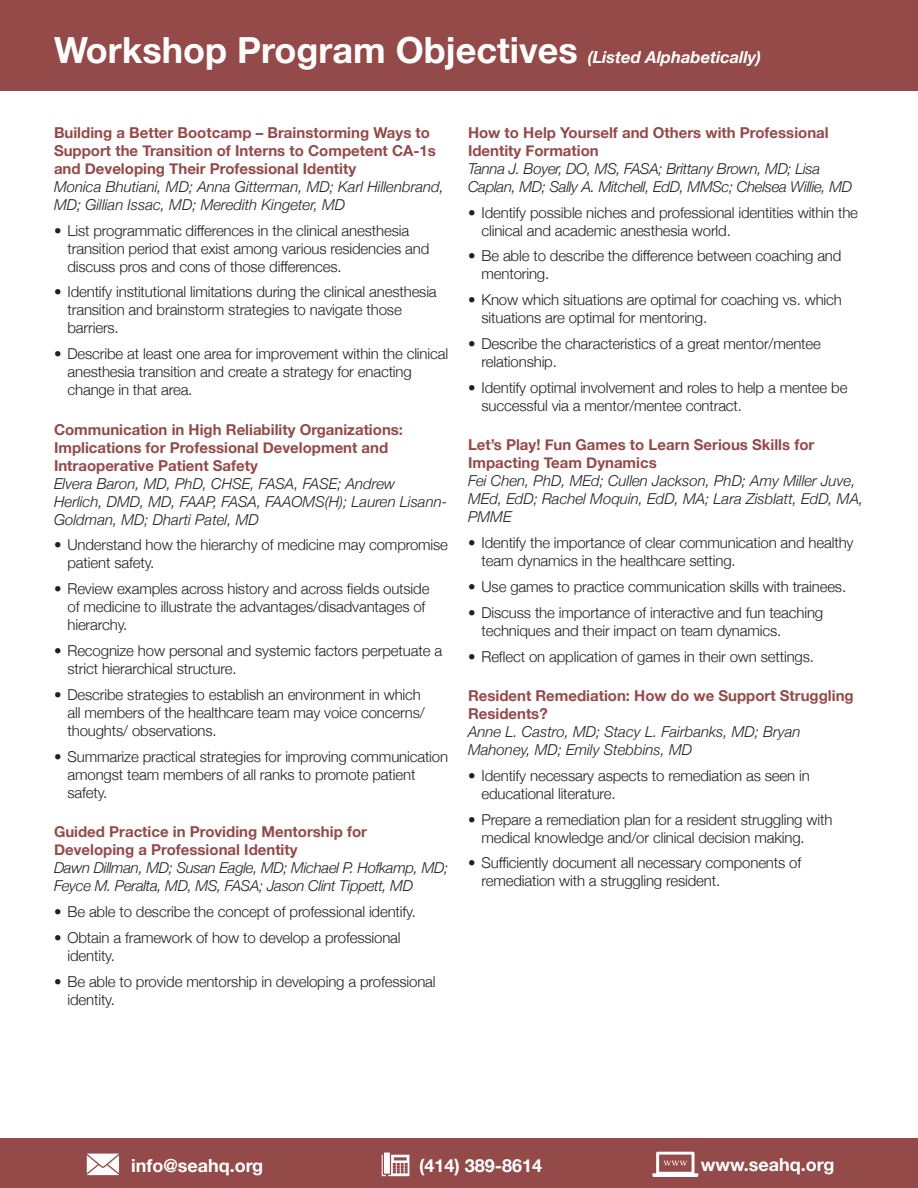
<style>
.page{position:relative;width:918px;height:1188px;background:#fff}
.page>*{position:absolute;margin:0;border:0;box-sizing:border-box;transform-origin:0 0}
.t1{font:700 36px "Helvetica Neue";color:#fff}
.t2{font:700 18px "Helvetica Neue";color:#fff}
.t3{font:300 15px/18px "Helvetica Neue";letter-spacing:-.01em;color:#231f20}
.Workshop_Title{font:italic 300 15px/18px "Helvetica Neue";color:#231f20}
.Workshop_Title-2{font:italic 300 15px/18px "Helvetica Neue";letter-spacing:-.02em;color:#231f20}
.Workshop_Title-3{font:700 15px/18px "Helvetica Neue";color:#944a49}
.s1{font-style:italic;font-size:16.5px}
.s2{font-weight:300;font-style:italic;color:#231f20}
.s3{font-weight:700;font-style:normal;color:#944a49}
</style>
<div class="page">
<div style="left:0;top:0;width:918px;height:90px;background:#944a49"></div>
<div style="left:0;top:1139px;width:918px;height:49px;background:#944a49"></div>
<svg style="left:87px;top:1154px;width:32px;height:21px"></svg>
<svg style="left:382px;top:1153px;width:27px;height:23px"></svg>
<svg style="left:652px;top:1152px;width:46px;height:25px"></svg>
<p class="t1" style="left:54px;top:22px;width:709px">Workshop Program Objectives <span class="s1">(Listed Alphabetically)</span></p>
<p class="Workshop_Title-3" style="left:54px;top:124px;width:392px">Building a Better Bootcamp – Brainstorming Ways to Support the Transition of Interns to Competent CA-1s and Developing Their Professional Identity<br><span class="s2">Monica Bhutiani, MD; Anna Gitterman, MD; Karl Hillenbrand, MD; Gillian Issac, MD; Meredith Kingeter, MD</span></p>
<p class="t3" style="left:68px;top:220px;width:363px;text-indent:-14px">• List programmatic differences in the clinical anesthesia transition period that exist among various residencies and discuss pros and cons of those differences.</p>
<p class="t3" style="left:68px;top:282px;width:371px;text-indent:-14px">• Identify institutional limitations during the clinical anesthesia transition and brainstorm strategies to navigate those barriers.</p>
<p class="t3" style="left:68px;top:344px;width:382px;text-indent:-14px">• Describe at least one area for improvement within the clinical anesthesia transition and create a strategy for enacting change in that area.</p>
<p class="Workshop_Title" style="left:54px;top:419px;width:395px"><span class="s3">Communication in High Reliability Organizations:<br>Implications for Professional Development and Intraoperative Patient Safety<br></span>Elvera Baron, MD, PhD, CHSE, FASA, FASE; Andrew Herlich, DMD, MD, FAAP, FASA, FAAOMS(H); Lauren Lisann-Goldman, MD; Dharti Patel, MD</p>
<p class="t3" style="left:68px;top:535px;width:382px;text-indent:-14px">• Understand how the hierarchy of medicine may compromise patient safety.</p>
<p class="t3" style="left:68px;top:579px;width:363px;text-indent:-14px">• Review examples across history and across fields outside of medicine to illustrate the advantages/disadvantages of hierarchy.</p>
<p class="t3" style="left:68px;top:641px;width:376px;text-indent:-14px">• Recognize how personal and systemic factors perpetuate a strict hierarchical structure.</p>
<p class="t3" style="left:68px;top:684px;width:359px;text-indent:-14px">• Describe strategies to establish an environment in which all members of the healthcare team may voice concerns/ thoughts/ observations.</p>
<p class="t3" style="left:68px;top:746px;width:382px;text-indent:-14px">• Summarize practical strategies for improving communication amongst team members of all ranks to promote patient safety.</p>
<p class="Workshop_Title-2" style="left:54px;top:822px;width:396px"><span class="s3">Guided Practice in Providing Mentorship for Developing a Professional Identity<br></span>Dawn Dillman, MD; Susan Eagle, MD; Michael P. Hofkamp, MD; Feyce M. Peralta, MD, MS, FASA; Jason Clint Tippett, MD</p>
<p class="t3" style="left:54px;top:901px;width:363px">• Be able to describe the concept of professional identify.</p>
<p class="t3" style="left:68px;top:927px;width:335px;text-indent:-14px">• Obtain a framework of how to develop a professional identity.</p>
<p class="t3" style="left:68px;top:971px;width:370px;text-indent:-14px">• Be able to provide mentorship in developing a professional identity.</p>
<p class="Workshop_Title-2" style="left:468px;top:122px;width:386px"><span class="s3">How to Help Yourself and Others with Professional Identity Formation<br></span>Tanna J. Boyer, DO, MS, FASA; Brittany Brown, MD; Lisa Caplan, MD; Sally A. Mitchell, EdD, MMSc; Chelsea Willie, MD</p>
<p class="t3" style="left:482px;top:202px;width:378px;text-indent:-14px">• Identify possible niches and professional identities within the clinical and academic anesthesia world.</p>
<p class="t3" style="left:482px;top:246px;width:361px;text-indent:-14px">• Be able to describe the difference between coaching and mentoring.</p>
<p class="t3" style="left:482px;top:290px;width:362px;text-indent:-14px">• Know which situations are optimal for coaching vs. which situations are optimal for mentoring.</p>
<p class="t3" style="left:482px;top:334px;width:341px;text-indent:-14px">• Describe the characteristics of a great mentor/mentee relationship.</p>
<p class="t3" style="left:482px;top:377px;width:367px;text-indent:-14px">• Identify optimal involvement and roles to help a mentee be successful via a mentor/mentee contract.</p>
<p class="Workshop_Title" style="left:468px;top:435px;width:397px"><span class="s3">Let’s Play! Fun Games to Learn Serious Skills for Impacting Team Dynamics<br></span>Fei Chen, PhD, MEd; Cullen Jackson, PhD; Amy Miller Juve, MEd, EdD; Rachel Moquin, EdD, MA; Lara Zisblatt, EdD, MA, PMME</p>
<p class="t3" style="left:482px;top:533px;width:374px;text-indent:-14px">• Identify the importance of clear communication and healthy team dynamics in the healthcare setting.</p>
<p class="t3" style="left:468px;top:576px;width:380px">• Use games to practice communication skills with trainees.</p>
<p class="t3" style="left:482px;top:602px;width:343px;text-indent:-14px">• Discuss the importance of interactive and fun teaching techniques and their impact on team dynamics.</p>
<p class="t3" style="left:468px;top:646px;width:348px">• Reflect on application of games in their own settings.</p>
<p class="Workshop_Title" style="left:468px;top:686px;width:387px"><span class="s3">Resident Remediation: How do we Support Struggling Residents?<br></span>Anne L. Castro, MD; Stacy L. Fairbanks, MD; Bryan Mahoney, MD; Emily Stebbins, MD</p>
<p class="t3" style="left:482px;top:765px;width:330px;text-indent:-14px">• Identify necessary aspects to remediation as seen in educational literature.</p>
<p class="t3" style="left:482px;top:809px;width:352px;text-indent:-14px">• Prepare a remediation plan for a resident struggling with medical knowledge and/or clinical decision making.</p>
<p class="t3" style="left:482px;top:853px;width:321px;text-indent:-14px">• Sufficiently document all necessary components of remediation with a struggling resident.</p>
<p class="t2" style="left:131px;top:1151px;width:134px">info@seahq.org</p>
<p class="t2" style="left:419px;top:1151px;width:125px">(414) 389-8614</p>
<p class="t2" style="left:701px;top:1151px;width:135px">www.seahq.org</p>
</div>
